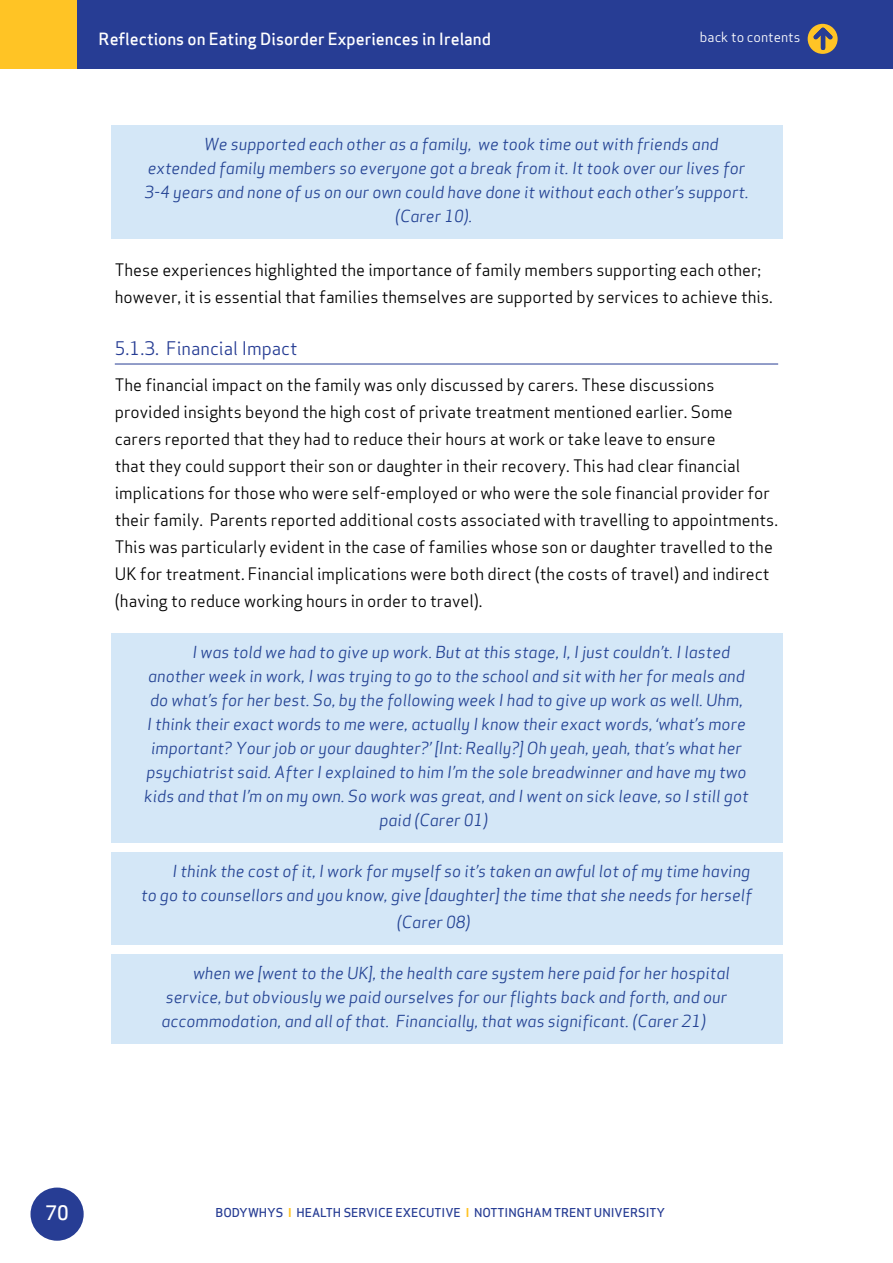
<style>
.page{position:relative;width:893px;height:1263px;background:#fff}
.page>*{position:absolute;margin:0;border:0;box-sizing:border-box;transform-origin:0 0}
.t1{font:19.5px "Apex Sans Medium T";color:#fff}
.t2{font:18px "Apex Sans";color:#273d94}
.t3{font:16.5px/27px "Apex Sans";color:#000}
.t4{font:16.5px "Apex Sans Medium T";color:#fff}
.t5{font:16.2px/24px "Apex Sans Book Italic T";color:#244394;text-align:right}
.t6{font:13.5px "Apex Sans";color:#fff}
.t7{font:12px "Apex Sans Medium T";color:#273d94}
.s1{font-family:"Apex Sans Bold T";color:#ffc425}
</style>
<div class="page">
<div style="left:0;top:0;width:893px;height:69px;background:#273d94"></div>
<div style="left:31px;top:1187px;width:53px;height:54px;background:#273d94;border-radius:50%"></div>
<div style="left:0;top:0;width:77px;height:69px;background:#ffc425"></div>
<svg style="left:808px;top:24px;width:30px;height:30px"></svg>
<div style="left:111px;top:125px;width:671px;height:113px;background:#d4e7f7"></div>
<hr style="left:115px;top:364px;width:663px;height:1px;background:#273d94">
<div style="left:111px;top:633px;width:671px;height:209px;background:#d4e7f7"></div>
<div style="left:111px;top:852px;width:671px;height:92px;background:#d4e7f7"></div>
<div style="left:111px;top:954px;width:671px;height:89px;background:#d4e7f7"></div>
<p class="t4" style="left:99px;top:28px;width:394px">Reflections on Eating Disorder Experiences in Ireland</p>
<p class="t6" style="left:700px;top:26px;width:102px">back to contents</p>
<p class="t5" style="left:204px;top:132px;width:516px">We supported each other as a family, we took time out with friends and</p>
<p class="t5" style="left:148px;top:156px;width:599px">extended family members so everyone got a break from it. It took over our lives for</p>
<p class="t5" style="left:144px;top:180px;width:606px">3-4 years and none of us on our own could have done it without each other’s support.</p>
<p class="t5" style="left:395px;top:203px;width:79px">(Carer 10).</p>
<p class="t3" style="left:115px;top:254px;width:659px">These experiences highlighted the importance of family members supporting each other; however, it is essential that families themselves are supported by services to achieve this.</p>
<p class="t2" style="left:115px;top:334px;width:184px">5.1.3. Financial Impact</p>
<p class="t3" style="left:115px;top:369px;width:665px">The financial impact on the family was only discussed by carers. These discussions provided insights beyond the high cost of private treatment mentioned earlier. Some carers reported that they had to reduce their hours at work or take leave to ensure<br>that they could support their son or daughter in their recovery. This had clear financial implications for those who were self-employed or who were the sole financial provider for their family. Parents reported additional costs associated with travelling to appointments.<br>This was particularly evident in the case of families whose son or daughter travelled to the UK for treatment. Financial implications were both direct (the costs of travel) and indirect (having to reduce working hours in order to travel).</p>
<p class="t5" style="left:193px;top:640px;width:539px">I was told we had to give up work. But at this stage, I, I just couldn’t. I lasted</p>
<p class="t5" style="left:148px;top:664px;width:598px">another week in work, I was trying to go to the school and sit with her for meals and</p>
<p class="t5" style="left:150px;top:688px;width:594px">do what’s for her best. So, by the following week I had to give up work as well. Uhm,</p>
<p class="t5" style="left:147px;top:712px;width:600px">I think their exact words to me were, actually I know their exact words, ‘what’s more</p>
<p class="t5" style="left:151px;top:735px;width:592px">important? Your job or your daughter?’ [Int: Really?] Oh yeah, yeah, that’s what her</p>
<p class="t5" style="left:146px;top:759px;width:602px">psychiatrist said. After I explained to him I’m the sole breadwinner and have my two</p>
<p class="t5" style="left:144px;top:783px;width:606px">kids and that I’m on my own. So work was great, and I went on sick leave, so I still got</p>
<p class="t5" style="left:379px;top:807px;width:110px">paid (Carer 01)</p>
<p class="t5" style="left:141px;top:858px;width:612px">I think the cost of it, I work for myself so it’s taken an awful lot of my time having<br>to go to counsellors and you know, give [daughter] the time that she needs for herself</p>
<p class="t5" style="left:397px;top:909px;width:75px">(Carer 08)</p>
<p class="t5" style="left:161px;top:960px;width:570px;text-align:left;text-indent:32px">when we [went to the UK], the health care system here paid for her hospital service, but obviously we paid ourselves for our flights back and forth, and our accommodation, and all of that. Financially, that was significant. (Carer 21)</p>
<p class="t1" style="left:45px;top:1200px;width:25px">70</p>
<p class="t7" style="left:216px;top:1205px;width:451px">BODYWHYS <span class="s1">I</span> HEALTH SERVICE EXECUTIVE <span class="s1">I</span> NOTTINGHAM TRENT UNIVERSITY</p>
</div>
